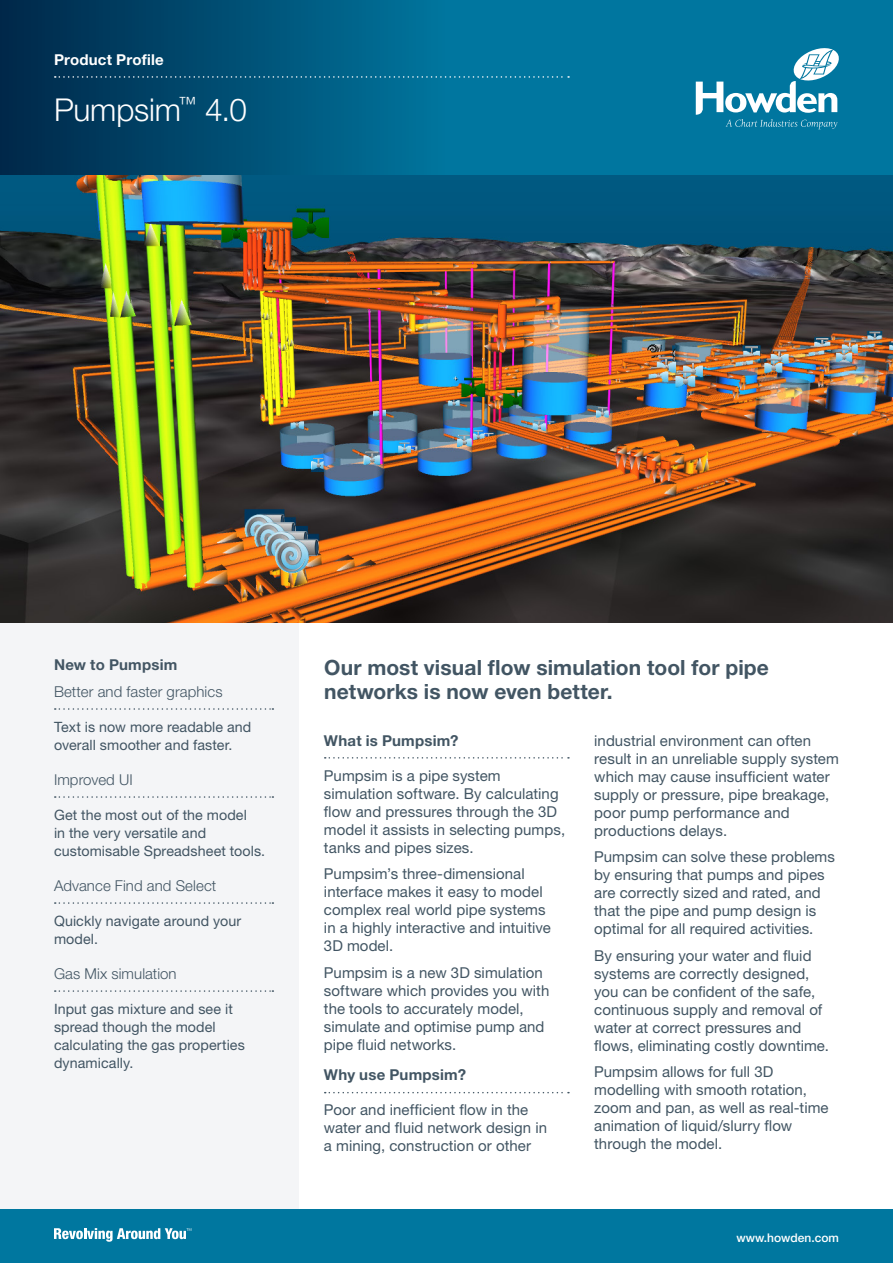
<style>
.page{position:relative;width:893px;height:1263px;background:#fff}
.page>*{position:absolute;margin:0;border:0;box-sizing:border-box;transform-origin:0 0}
.t1{font:300 31.5px "Helvetica Neue LT Pro";letter-spacing:-.005em;color:#fff}
.t2{font:700 21px/24px "Helvetica Neue LT Pro";letter-spacing:.005em;color:#425563}
.t3{font:15px/18px "Helvetica Neue LT Pro";letter-spacing:.005em;color:#425563}
.t4{font:300 15px "Helvetica Neue LT Pro";letter-spacing:.005em;color:#425563}
.t5{font:700 15px "Helvetica Neue LT Pro";letter-spacing:.015em;color:#425563}
.t6{font:700 15px "Helvetica Neue LT Pro";letter-spacing:.015em;color:#fff}
.t7{font:14.25px/18px "Helvetica Neue LT Pro";letter-spacing:.005em;color:#425563}
.t8{font:500 12px "Helvetica Neue LT Pro";color:#fff}
</style>
<div class="page">
<div style="left:0;top:1209px;width:893px;height:54px;background:#00779f"></div>
<svg style="left:54px;top:1228px;width:137px;height:14px"></svg>
<div style="left:0;top:617px;width:299px;height:592px;background:#f4f5f7"></div>
<img style="left:0;top:174px;width:893px;height:448px">
<svg style="left:55px;top:708px;width:218px;height:2px"></svg>
<svg style="left:55px;top:796px;width:218px;height:2px"></svg>
<svg style="left:55px;top:902px;width:218px;height:2px"></svg>
<svg style="left:55px;top:990px;width:218px;height:2px"></svg>
<svg style="left:325px;top:757px;width:244px;height:2px"></svg>
<svg style="left:325px;top:1092px;width:244px;height:1px"></svg>
<svg style="left:0;top:0;width:893px;height:174px;background:#006087"></svg>
<svg style="left:55px;top:76px;width:514px;height:2px"></svg>
<svg style="left:696px;top:48px;width:143px;height:81px"></svg>
<p class="t6" style="left:54px;top:50px;width:111px">Product Profile</p>
<h1 class="t1" style="left:54px;top:90px;width:194px">Pumpsim<sup>™</sup> 4.0</h1>
<p class="t5" style="left:54px;top:655px;width:125px">New to Pumpsim</p>
<p class="t4" style="left:54px;top:682px;width:170px">Better and faster graphics</p>
<p class="t7" style="left:54px;top:717px;width:199px">Text is now more readable and overall smoother and faster.</p>
<p class="t4" style="left:54px;top:770px;width:80px">Improved UI</p>
<p class="t7" style="left:54px;top:805px;width:213px">Get the most out of the model<br>in the very versatile and customisable Spreadsheet tools.</p>
<p class="t4" style="left:54px;top:876px;width:164px">Advance Find and Select</p>
<p class="t7" style="left:54px;top:911px;width:189px">Quickly navigate around your model.</p>
<p class="t4" style="left:54px;top:964px;width:124px">Gas Mix simulation</p>
<p class="t7" style="left:54px;top:999px;width:192px">Input gas mixture and see it spread though the model calculating the gas properties dynamically.</p>
<h2 class="t2" style="left:324px;top:654px;width:446px">Our most visual flow simulation tool for pipe networks is now even better.</h2>
<p class="t5" style="left:324px;top:731px;width:136px">What is Pumpsim?</p>
<p class="t3" style="left:324px;top:766px;width:243px">Pumpsim is a pipe system simulation software. By calculating flow and pressures through the 3D model it assists in selecting pumps, tanks and pipes sizes.</p>
<p class="t3" style="left:324px;top:865px;width:228px">Pumpsim’s three-dimensional interface makes it easy to model complex real world pipe systems in a highly interactive and intuitive<br>3D model.</p>
<p class="t3" style="left:324px;top:963px;width:227px">Pumpsim is a new 3D simulation software which provides you with the tools to accurately model, simulate and optimise pump and pipe fluid networks.</p>
<p class="t5" style="left:324px;top:1065px;width:144px">Why use Pumpsim?</p>
<p class="t3" style="left:324px;top:1101px;width:225px">Poor and inefficient flow in the water and fluid network design in a mining, construction or other</p>
<p class="t3" style="left:594px;top:731px;width:246px">industrial environment can often result in an unreliable supply system which may cause insufficient water supply or pressure, pipe breakage, poor pump performance and productions delays.</p>
<p class="t3" style="left:594px;top:847px;width:242px">Pumpsim can solve these problems by ensuring that pumps and pipes are correctly sized and rated, and that the pipe and pump design is optimal for all required activities.</p>
<p class="t3" style="left:594px;top:946px;width:236px">By ensuring your water and fluid systems are correctly designed, you can be confident of the safe, continuous supply and removal of water at correct pressures and flows, eliminating costly downtime.</p>
<p class="t3" style="left:594px;top:1063px;width:236px">Pumpsim allows for full 3D modelling with smooth rotation, zoom and pan, as well as real-time animation of liquid/slurry flow through the model.</p>
<p class="t8" style="left:736px;top:1230px;width:104px">www.howden.com</p>
</div>
